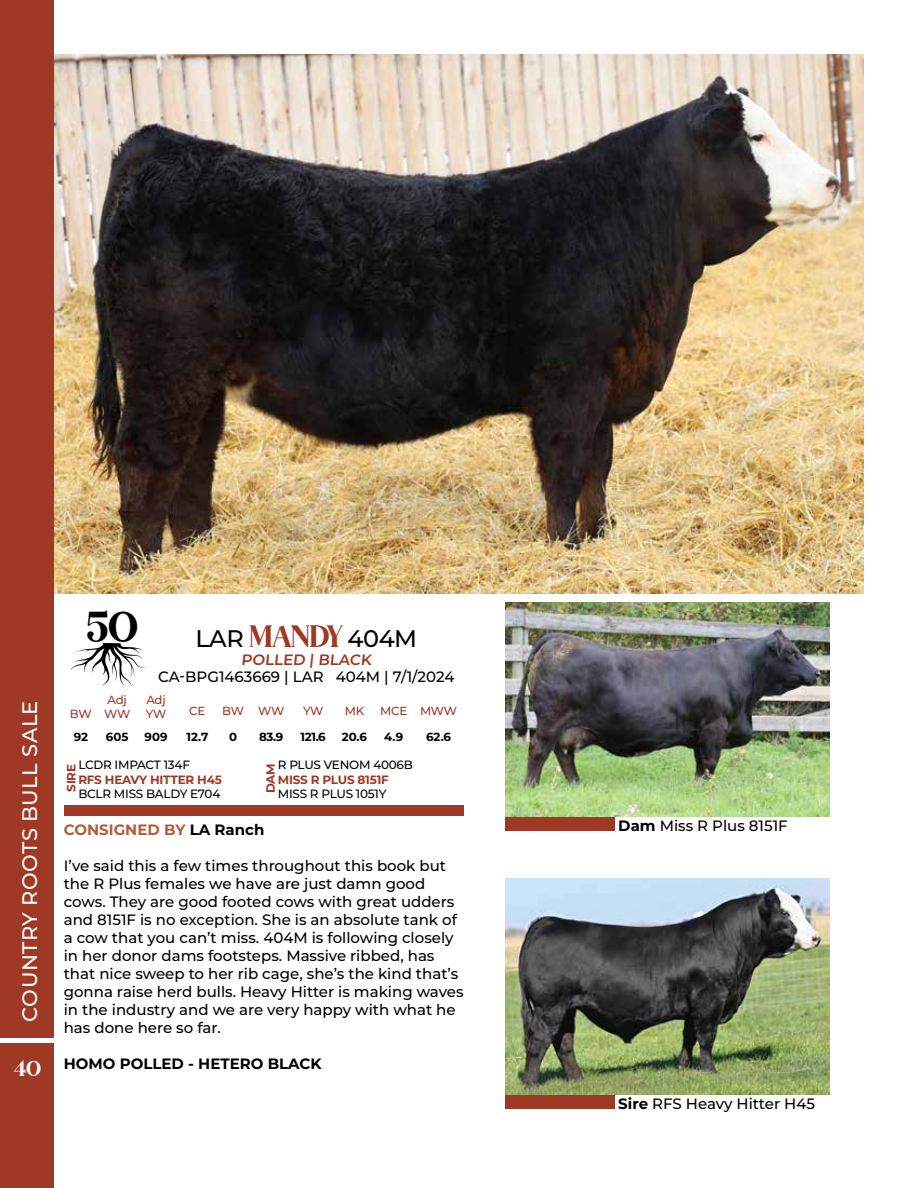
<style>
.page{position:relative;width:918px;height:1188px;background:#fff}
.page>*{position:absolute;margin:0;border:0;box-sizing:border-box;transform-origin:0 0}
.t1{font:42px "Backslash";color:#000}
.t2{font:500 24px "Montserrat";letter-spacing:-.02em;color:#000}
.t3{font:500 21px "Montserrat";letter-spacing:.02em;color:#fff}
.t4{font:21px "Backslash";color:#fff}
.t5{font:500 15px/18px "Montserrat";color:#000}
.t6{font:700 15px "Montserrat";color:#000}
.t7{font:700 15px "Montserrat";color:#b05d3b}
.t8{font:600 15px "Montserrat";color:#9f3824}
.t9{font:500 12px "Montserrat";letter-spacing:-.02em;color:#000}
.t10{font:700 12px "Montserrat";letter-spacing:-.02em;color:#9f3824}
.t11{font:700 11.7px "Montserrat";color:#000}
.t12{font:500 11.7px/14.1px "Montserrat";letter-spacing:-.025em;color:#9f3824}
.s1{font-family:"Backslash";font-weight:400;font-size:30px;color:#9f3824}
.s2{color:#000}
.s3{font-weight:700}
</style>
<div class="page">
<div style="left:0;top:0;width:54px;height:1188px;background:#9f3824"></div>
<div style="left:0;top:1038px;width:54px;height:5px;background:#fff"></div>
<div style="left:64px;top:806px;width:400px;height:10px;background:#9f3824"></div>
<img style="left:54px;top:54px;width:810px;height:540px">
<div style="left:505px;top:802px;width:110px;height:28px;background:#9f3824"></div>
<img style="left:505px;top:602px;width:324px;height:214px">
<svg style="left:70px;top:643px;width:76px;height:44px"></svg>
<div style="left:505px;top:1080px;width:110px;height:29px;background:#9f3824"></div>
<img style="left:505px;top:878px;width:324px;height:216px">
<h3 class="t3" style="left:15px;top:1022px;width:323px;rotate:-90deg">COUNTRY ROOTS BULL SALE</h3>
<h3 class="t4" style="left:13px;top:1057px;width:30px">4O</h3>
<h1 class="t1" style="left:86px;top:604px;width:54px">5O</h1>
<h2 class="t2" style="left:195px;top:622px;width:223px">LAR <span class="s1">MANDY</span> 404M</h2>
<p class="t8" style="left:241px;top:649px;width:134px">POLLED | BLACK</p>
<p class="t5" style="left:158px;top:667px;width:298px">CA-BPG1463669 | LAR 404M | 7/1/2024</p>
<p class="t12" style="left:104px;top:692px;width:28px">Adj<br>WW</p>
<p class="t12" style="left:146px;top:692px;width:22px">Adj<br>YW</p>
<p class="t12" style="left:189px;top:703px;width:18px">CE</p>
<p class="t12" style="left:222px;top:703px;width:64px">BW WW</p>
<p class="t12" style="left:303px;top:703px;width:22px">YW</p>
<p class="t12" style="left:345px;top:703px;width:21px">MK</p>
<p class="t12" style="left:380px;top:703px;width:78px">MCE MWW</p>
<p class="t11" style="left:186px;top:729px;width:23px">12.7</p>
<p class="t11" style="left:229px;top:729px;width:9px">0</p>
<p class="t11" style="left:259px;top:729px;width:26px">83.9</p>
<p class="t11" style="left:301px;top:729px;width:27px">121.6</p>
<p class="t11" style="left:342px;top:729px;width:27px">20.6</p>
<p class="t11" style="left:384px;top:729px;width:20px">4.9</p>
<p class="t11" style="left:426px;top:729px;width:26px">62.6</p>
<p class="t12" style="left:70px;top:706px;width:23px">BW</p>
<p class="t11" style="left:74px;top:728px;width:16px">92</p>
<p class="t11" style="left:106px;top:728px;width:24px">605</p>
<p class="t11" style="left:145px;top:728px;width:24px">909</p>
<p class="t9" style="left:78px;top:757px;width:113px">LCDR IMPACT 134F</p>
<p class="t10" style="left:78px;top:771px;width:145px">RFS HEAVY HITTER H45</p>
<p class="t9" style="left:78px;top:786px;width:144px">BCLR MISS BALDY E704</p>
<p class="t10" style="left:62px;top:792px;width:29px;rotate:-90deg">SIRE</p>
<p class="t10" style="left:262px;top:793px;width:31px;rotate:-90deg">DAM</p>
<p class="t9" style="left:278px;top:757px;width:137px">R PLUS VENOM 4006B</p>
<p class="t10" style="left:278px;top:771px;width:112px">MISS R PLUS 8151F</p>
<p class="t9" style="left:278px;top:786px;width:110px">MISS R PLUS 1051Y</p>
<p class="t7" style="left:64px;top:819px;width:202px">CONSIGNED BY <span class="s2">LA Ranch</span></p>
<p class="t5" style="left:64px;top:856px;width:401px">I’ve said this a few times throughout this book but the R Plus females we have are just damn good cows. They are good footed cows with great udders and 8151F is no exception. She is an absolute tank of a cow that you can’t miss. 404M is following closely in her donor dams footsteps. Massive ribbed, has that nice sweep to her rib cage, she’s the kind that’s gonna raise herd bulls. Heavy Hitter is making waves in the industry and we are very happy with what he has done here so far.</p>
<p class="t6" style="left:64px;top:1053px;width:260px">HOMO POLLED - HETERO BLACK</p>
<p class="t5" style="left:618px;top:816px;width:171px"><span class="s3">Dam</span> Miss R Plus 8151F</p>
<p class="t5" style="left:618px;top:1094px;width:198px"><span class="s3">Sire</span> RFS Heavy Hitter H45</p>
</div>
